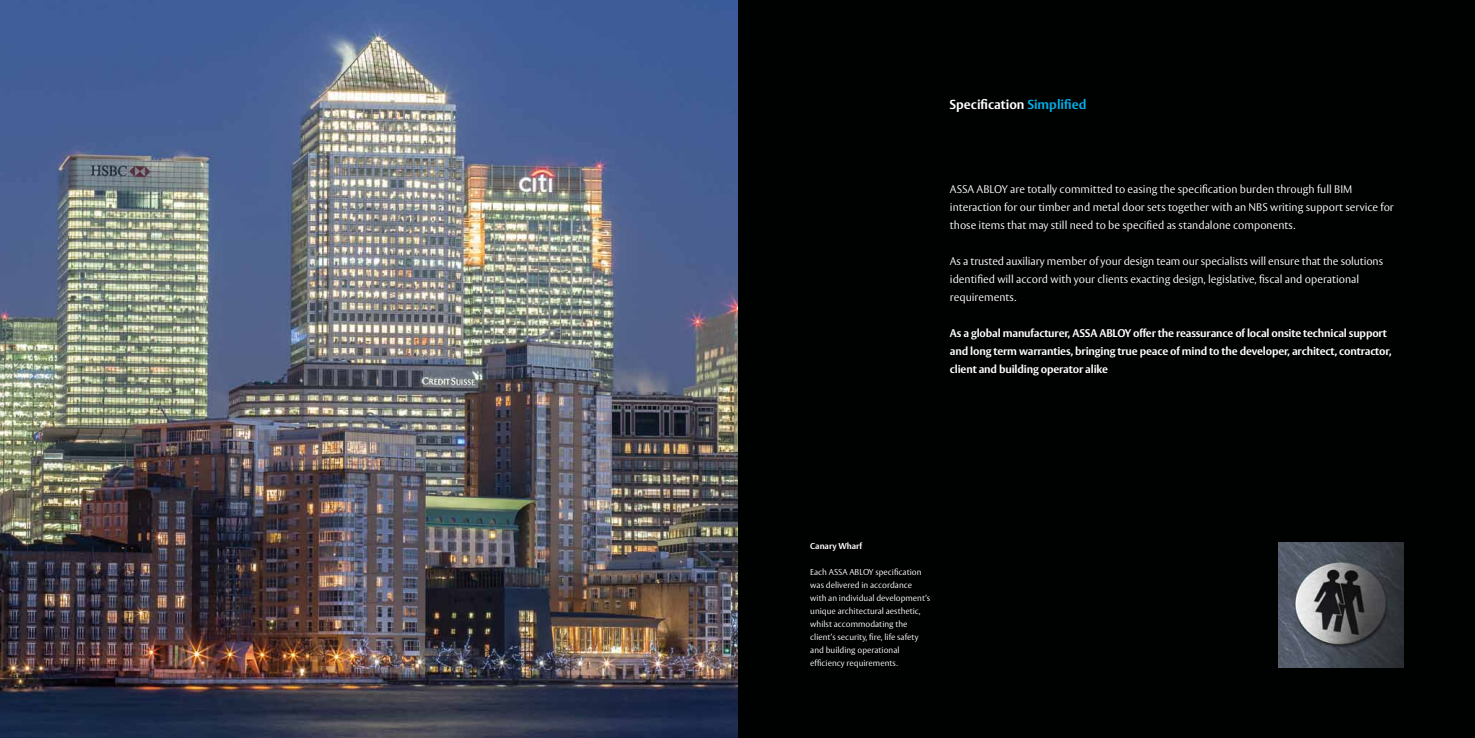
<style>
.page{position:relative;width:1475px;height:738px;background:#fff}
.page>*{position:absolute;margin:0;border:0;box-sizing:border-box;transform-origin:0 0}
.t1{font:700 13px "Vesta";color:#fff}
.t2{font:300 11px/18px "Vesta";color:#fff}
.t3{font:700 11px/18px "Vesta";letter-spacing:-.015em;color:#fff}
.t4{font:300 8.5px/13px "Vesta";color:#fff}
.t5{font:700 8.5px "Vesta";color:#fff}
.s1{color:#00aee7}
</style>
<div class="page">
<div style="left:720px;top:0;width:754px;height:737px;background:#000101"></div>
<img style="left:0;top:0;width:737px;height:737px">
<img style="left:1278px;top:542px;width:124px;height:124px">
<p class="t1" style="left:949px;top:96px;width:138px">Specification <span class="s1">Simplified</span></p>
<p class="t2" style="left:949px;top:180px;width:445px">ASSA ABLOY are totally committed to easing the specification burden through full BIM interaction for our timber and metal door sets together with an NBS writing support service for those items that may still need to be specified as standalone components.</p>
<p class="t2" style="left:949px;top:252px;width:434px">As a trusted auxiliary member of your design team our specialists will ensure that the solutions identified will accord with your clients exacting design, legislative, fiscal and operational requirements.</p>
<p class="t3" style="left:949px;top:324px;width:443px">As a global manufacturer, ASSA ABLOY offer the reassurance of local onsite technical support and long term warranties, bringing true peace of mind to the developer, architect, contractor, client and building operator alike</p>
<p class="t5" style="left:810px;top:540px;width:53px">Canary Wharf</p>
<p class="t4" style="left:810px;top:565px;width:121px">Each ASSA ABLOY specification was delivered in accordance with an individual development’s unique architectural aesthetic, whilst accommodating the client’s security, fire, life safety and building operational efficiency requirements.</p>
</div>
